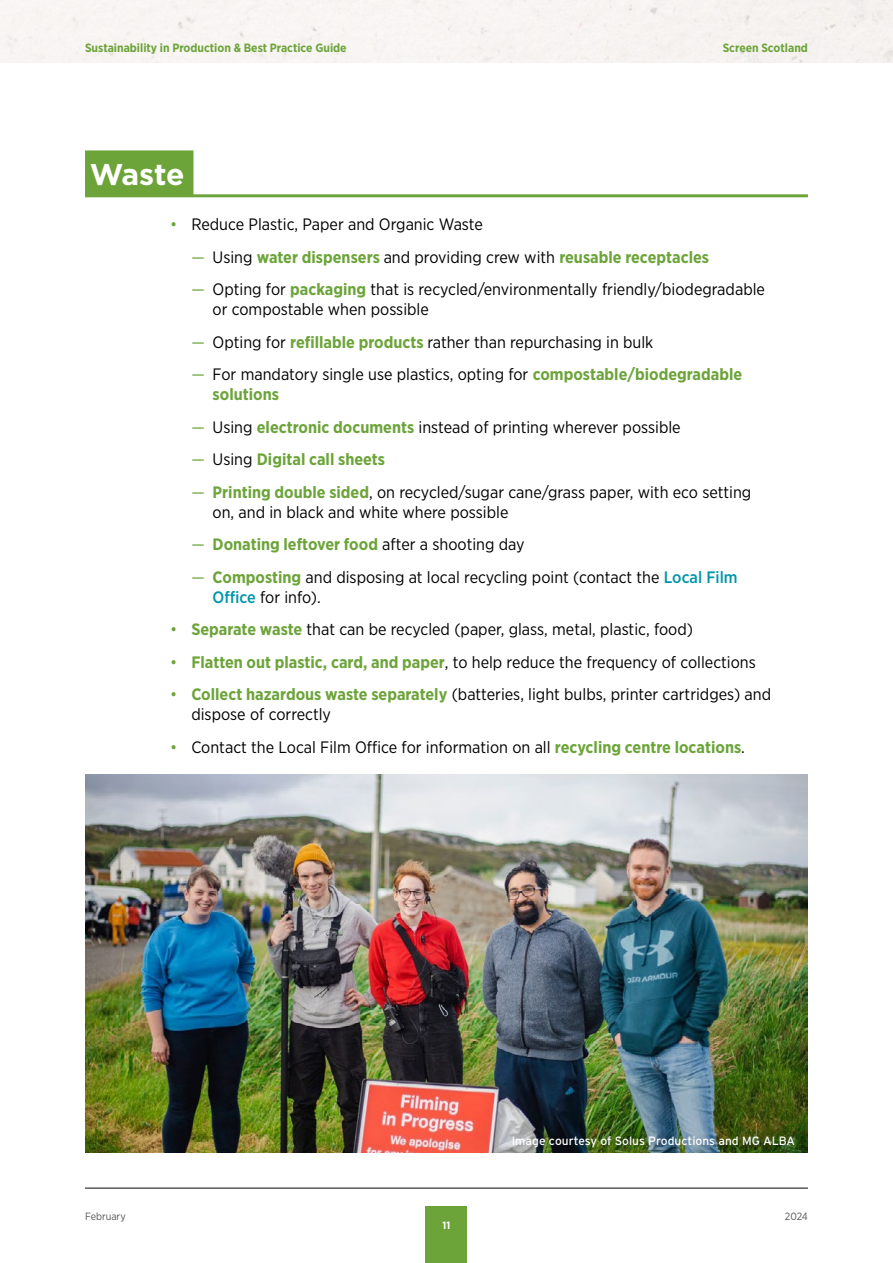
<style>
.page{position:relative;width:893px;height:1263px;background:#fff}
.page>*{position:absolute;margin:0;border:0;box-sizing:border-box;transform-origin:0 0}
.Title_02_-_Underline{font:700 30px "Gotham";letter-spacing:-.01em;color:#fff}
.t1{font:16.5px/19.8px "Gotham Narrow";color:#000}
.t2{font:700 16.5px "Gotham Narrow";color:#6ca43a}
.t3{font:700 12px "Gotham Narrow";color:#6ca43a}
.t4{font:12px "Interstate";color:#fff}
.t5{font:10.5px "Gotham Narrow";color:#575756}
.t6{font:700 10.5px "Gotham Narrow";color:#fff}
.s1{color:#6ca43a}
.s2{font-weight:400}
.s3{font-weight:400;color:#000}
.s4{font-weight:700;color:#6ca43a}
.s5{font-weight:500;color:#0095aa}
</style>
<div class="page">
<hr style="left:85px;top:1187px;width:723px;height:2px;background:#575756">
<div style="left:426px;top:1206px;width:41px;height:57px;background:#6ca43a"></div>
<hr style="left:85px;top:194px;width:723px;height:3px;background:#6ca43a">
<div style="left:85px;top:150px;width:108px;height:45px;background:#6ca43a"></div>
<img style="left:85px;top:774px;width:723px;height:379px">
<p class="t3" style="left:85px;top:40px;width:263px">Sustainability in Production &amp; Best Practice Guide</p>
<p class="t3" style="left:723px;top:40px;width:87px">Screen Scotland</p>
<h2 class="Title_02_-_Underline" style="left:90px;top:154px;width:96px">Waste</h2>
<p class="t1" style="left:170px;top:214px;width:314px"><span class="s1">•</span> Reduce Plastic, Paper and Organic Waste</p>
<p class="t2" style="left:191px;top:246px;width:519px"><span class="s2">—</span> <span class="s3">Using</span> water dispensers <span class="s3">and providing crew with</span> reusable receptacles</p>
<p class="t1" style="left:213px;top:279px;width:554px;text-indent:-21px"><span class="s1">—</span> Opting for <span class="s4">packaging</span> that is recycled/environmentally friendly/biodegradable or compostable when possible</p>
<p class="t1" style="left:191px;top:332px;width:464px"><span class="s1">—</span> Opting for <span class="s4">refillable products</span> rather than repurchasing in bulk</p>
<p class="t1" style="left:213px;top:364px;width:531px;text-indent:-21px"><span class="s1">—</span> For mandatory single use plastics, opting for <span class="s4">compostable/biodegradable solutions</span></p>
<p class="t1" style="left:191px;top:417px;width:491px"><span class="s1">—</span> Using <span class="s4">electronic documents</span> instead of printing wherever possible</p>
<p class="t2" style="left:191px;top:449px;width:195px"><span class="s2">—</span> <span class="s3">Using</span> Digital call sheets</p>
<p class="t1" style="left:213px;top:482px;width:540px;text-indent:-21px"><span class="s1">—</span> <span class="s4">Printing double sided</span>, on recycled/sugar cane/grass paper, with eco setting on, and in black and white where possible</p>
<p class="t2" style="left:191px;top:534px;width:335px"><span class="s2">—</span> Donating leftover food <span class="s3">after a shooting day</span></p>
<p class="t1" style="left:213px;top:567px;width:527px;text-indent:-21px"><span class="s1">—</span> <span class="s4">Composting</span> and disposing at local recycling point (contact the <span class="s5">Local Film<br>Office</span> for info).</p>
<p class="t1" style="left:170px;top:619px;width:524px"><span class="s1">•</span> <span class="s4">Separate waste</span> that can be recycled (paper, glass, metal, plastic, food)</p>
<p class="t1" style="left:170px;top:652px;width:587px"><span class="s1">•</span> <span class="s4">Flatten out plastic, card, and paper</span>, to help reduce the frequency of collections</p>
<p class="t1" style="left:191px;top:684px;width:581px;text-indent:-21px"><span class="s1">•</span> <span class="s4">Collect hazardous waste separately</span> (batteries, light bulbs, printer cartridges) and dispose of correctly</p>
<p class="t1" style="left:170px;top:736px;width:576px"><span class="s1">•</span> Contact the Local Film Office for information on all <span class="s4">recycling centre locations</span>.</p>
<p class="t4" style="left:512px;top:1134px;width:285px">Image courtesy of Solus Productions and MG ALBA</p>
<p class="t5" style="left:85px;top:1210px;width:42px">February</p>
<p class="t5" style="left:785px;top:1210px;width:25px">2024</p>
<p class="t6" style="left:443px;top:1218px;width:9px">11</p>
</div>
